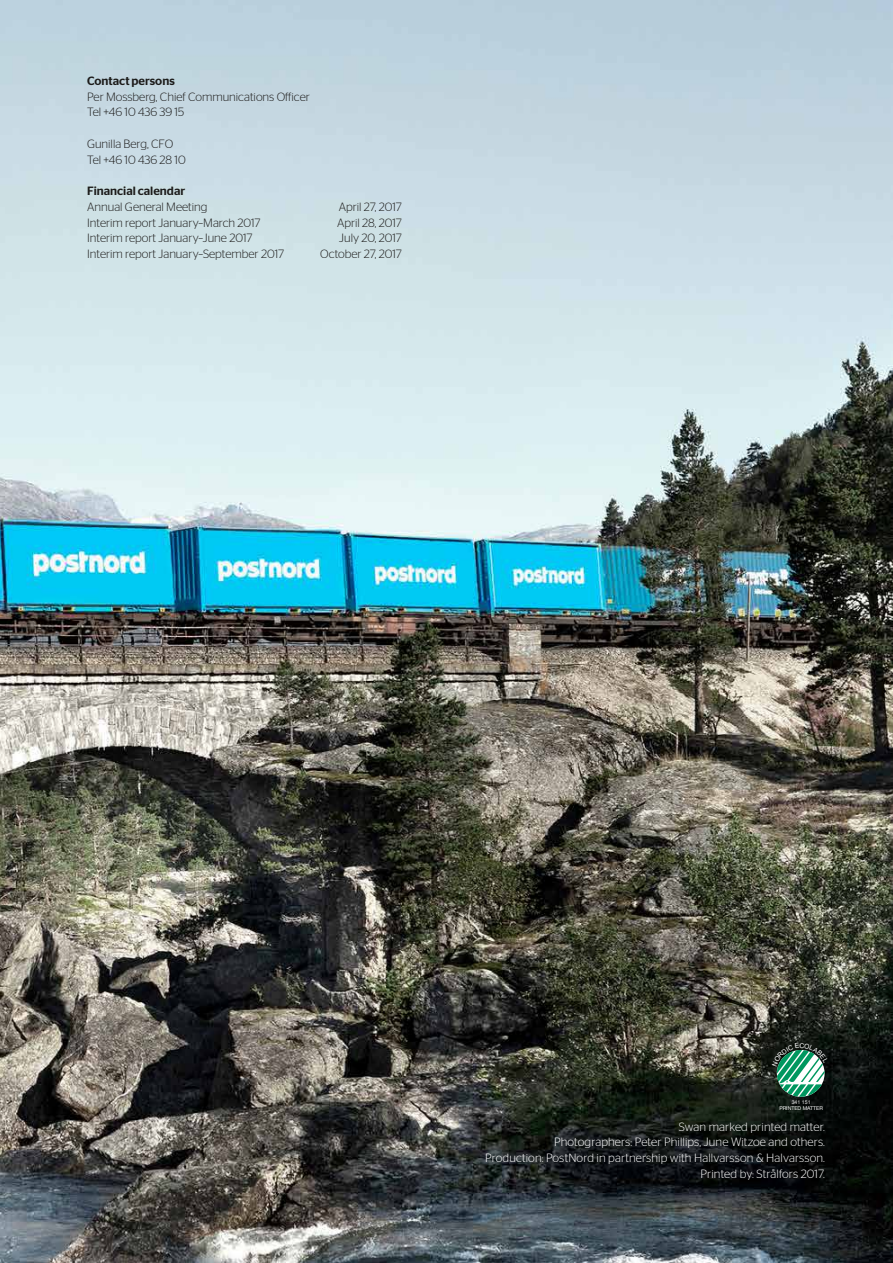
<style>
.page{position:relative;width:893px;height:1263px;background:#fff}
.page>*{position:absolute;margin:0;border:0;box-sizing:border-box;transform-origin:0 0}
.t1{font:300 12px/15.8px "Stag Sans";color:#1c1b1a}
.t2{font:300 12px/15.8px "Stag Sans";letter-spacing:.01em;color:#fff;text-align:right}
.t3{font:500 12px "Stag Sans";color:#1c1b1a}
.t4{font:5.25px/6.3px "Helvetica Neue";color:#fff;text-align:center}
</style>
<div class="page">
<img style="left:0;top:0;width:893px;height:1263px">
<svg style="left:772px;top:1043px;width:56px;height:54px"></svg>
<p class="t3" style="left:87px;top:74px;width:89px">Contact persons</p>
<p class="t1" style="left:87px;top:88px;width:224px">Per Mossberg, Chief Communications Officer<br>Tel +46 10 436 39 15</p>
<p class="t1" style="left:87px;top:136px;width:100px">Gunilla Berg, CFO<br>Tel +46 10 436 28 10</p>
<p class="t3" style="left:87px;top:184px;width:100px">Financial calendar</p>
<p class="t1" style="left:87px;top:199px;width:122px">Annual General Meeting</p>
<p class="t1" style="left:339px;top:199px;width:65px">April 27, 2017</p>
<p class="t1" style="left:87px;top:214px;width:175px">Interim report January–March 2017</p>
<p class="t1" style="left:337px;top:214px;width:66px">April 28, 2017</p>
<p class="t1" style="left:87px;top:230px;width:167px">Interim report January–June 2017</p>
<p class="t1" style="left:339px;top:230px;width:64px">July 20, 2017</p>
<p class="t1" style="left:87px;top:246px;width:198px">Interim report January–September 2017</p>
<p class="t1" style="left:320px;top:246px;width:83px">October 27, 2017</p>
<p class="t4" style="left:779px;top:1099px;width:45px">341 151<br>PRINTED MATTER</p>
<p class="t2" style="left:485px;top:1118px;width:341px">Swan marked printed matter.<br>Photographers: Peter Phillips, June Witzoe and others.<br>Production: PostNord in partnership with Hallvarsson &amp; Halvarsson.<br>Printed by: Strålfors 2017.</p>
</div>
